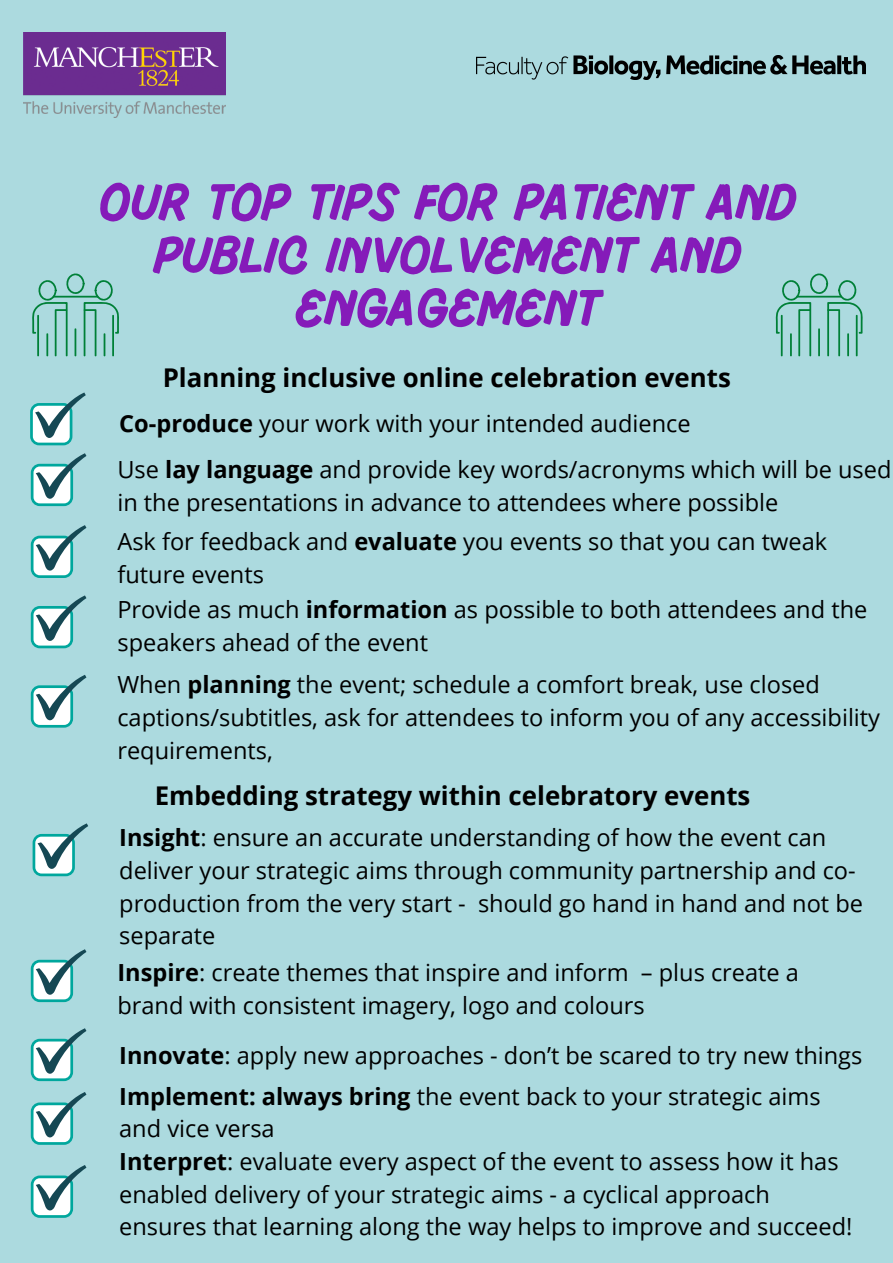
<style>
.page{position:relative;width:893px;height:1263px;background:#acdadf}
.page>*{position:absolute;margin:0;border:0;box-sizing:border-box;transform-origin:0 0}
.t1{font:700 52.88px/52.9px "Pluma";color:#851bb9;text-align:center}
.t2{font:700 25.8px "Open Sans";color:#000}
.t3{font:23.55px/32.6px "Open Sans";color:#000}
.s1{font-weight:700}
</style>
<div class="page">
<img style="left:477px;top:55px;width:388px;height:25px">
<img style="left:23px;top:32px;width:202px;height:86px">
<svg style="left:31px;top:675px;width:55px;height:53px"></svg>
<svg style="left:31px;top:1165px;width:55px;height:53px"></svg>
<svg style="left:31px;top:1028px;width:55px;height:53px"></svg>
<svg style="left:31px;top:1092px;width:55px;height:53px"></svg>
<svg style="left:31px;top:949px;width:55px;height:53px"></svg>
<svg style="left:33px;top:823px;width:55px;height:53px"></svg>
<svg style="left:31px;top:595px;width:55px;height:53px"></svg>
<svg style="left:31px;top:453px;width:55px;height:53px"></svg>
<svg style="left:31px;top:525px;width:55px;height:53px"></svg>
<svg style="left:30px;top:392px;width:56px;height:53px"></svg>
<svg style="left:776px;top:273px;width:86px;height:83px"></svg>
<svg style="left:32px;top:273px;width:87px;height:83px"></svg>
<p class="t1" style="left:100px;top:179px;width:698px">OUR TOP TIPS FOR PATIENT AND<br>PUBLIC INVOLVEMENT AND<br>ENGAGEMENT</p>
<p class="t2" style="left:163px;top:360px;width:569px">Planning inclusive online celebration events</p>
<p class="t3" style="left:119px;top:406px;width:573px"><span class="s1">Co-produce</span> your work with your intended audience</p>
<p class="t3" style="left:117px;top:453px;width:775px">Use <span class="s1">lay language</span> and provide key words/acronyms which will be used</p>
<p class="t3" style="left:117px;top:485px;width:662px">in the presentations in advance to attendees where possible</p>
<p class="t3" style="left:117px;top:525px;width:711px">Ask for feedback and <span class="s1">evaluate</span> you events so that you can tweak future events</p>
<p class="t3" style="left:117px;top:593px;width:751px">Provide as much <span class="s1">information</span> as possible to both attendees and the speakers ahead of the event</p>
<p class="t3" style="left:117px;top:668px;width:764px">When <span class="s1">planning</span> the event; schedule a comfort break, use closed captions/subtitles, ask for attendees to inform you of any accessibility requirements,</p>
<p class="t2" style="left:155px;top:778px;width:597px">Embedding strategy within celebratory events</p>
<p class="t3" style="left:119px;top:821px;width:745px"><span class="s1">Insight</span>: ensure an accurate understanding of how the event can deliver your strategic aims through community partnership and co&shy;production from the very start - should go hand in hand and not be separate</p>
<p class="t3" style="left:117px;top:956px;width:683px"><span class="s1">Inspire</span>: create themes that inspire and inform – plus create a brand with consistent imagery, logo and colours</p>
<p class="t3" style="left:119px;top:1038px;width:744px"><span class="s1">Innovate</span>: apply new approaches - don’t be scared to try new things</p>
<p class="t3" style="left:119px;top:1079px;width:703px"><span class="s1">Implement: always bring</span> the event back to your strategic aims and vice versa</p>
<p class="t3" style="left:119px;top:1144px;width:734px"><span class="s1">Interpret</span>: evaluate every aspect of the event to assess how it has enabled delivery of your strategic aims - a cyclical approach ensures that learning along the way helps to improve and succeed!</p>
</div>
